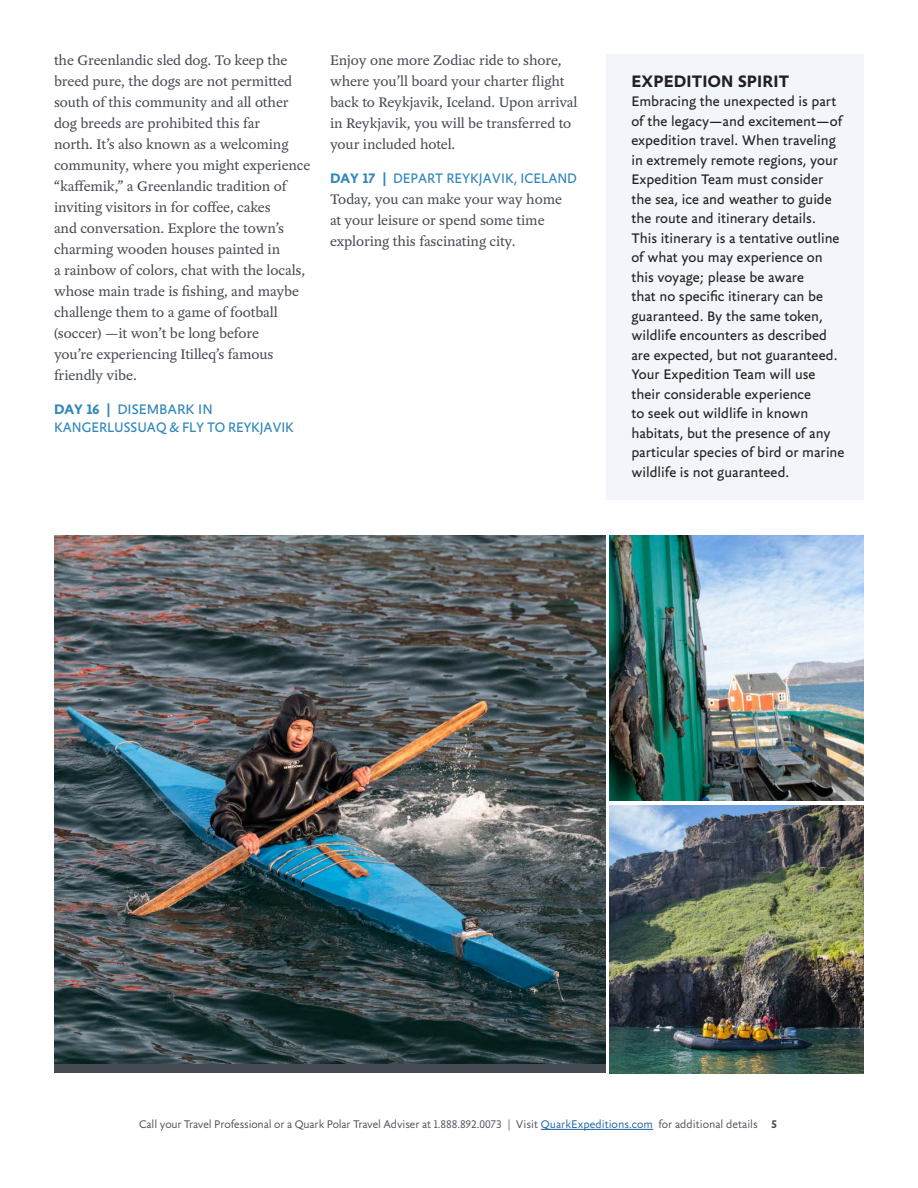
<style>
.page{position:relative;width:918px;height:1188px;background:#fff}
.page>*{position:absolute;margin:0;border:0;box-sizing:border-box;transform-origin:0 0}
.t1{font:700 18px "Yoga Sans OT";letter-spacing:.01em;color:#231f20}
.Body_Copy{font:15px/21px "Yoga OT";letter-spacing:-.005em;color:#464b54}
.t2{font:15px/19.5px "Yoga Sans OT";color:#231f20}
.Day_by_Day_headers{font:15px/18px "Yoga Sans OT";color:#3287ba}
.Day_by_Day_headers-2{font:15px "Yoga Sans OT";color:#3287ba;scale:.95 1}
.t3{font:300 12px "Yoga Sans OT";letter-spacing:-.01em;color:#464b54}
.t4{font:700 12px "Yoga Sans OT";color:#464b54}
.s1{font-weight:700}
.s2{color:#175d9e}
</style>
<div class="page">
<div style="left:606px;top:54px;width:258px;height:446px;background:#f2f6fa"></div>
<img style="left:54px;top:535px;width:552px;height:528px">
<img style="left:609px;top:806px;width:255px;height:267px">
<img style="left:609px;top:535px;width:255px;height:266px">
<hr style="left:541px;top:1129px;width:112px;height:1px;background:#175d9e">
<p class="Body_Copy" style="left:54px;top:50px;width:258px">the Greenlandic sled dog. To keep the breed pure, the dogs are not permitted south of this community and all other dog breeds are prohibited this far<br>north. It’s also known as a welcoming community, where you might experience “kaffemik,” a Greenlandic tradition of inviting visitors in for coffee, cakes<br>and conversation. Explore the town’s charming wooden houses painted in<br>a rainbow of colors, chat with the locals, whose main trade is fishing, and maybe challenge them to a game of football (soccer) —it won’t be long before<br>you’re experiencing Itilleq’s famous friendly vibe.</p>
<p class="Day_by_Day_headers" style="left:54px;top:400px;width:241px"><span class="s1">DAY 16 |</span> DISEMBARK IN<br>KANGERLUSSUAQ &amp; FLY TO REYKJAVIK</p>
<p class="Body_Copy" style="left:330px;top:50px;width:249px">Enjoy one more Zodiac ride to shore, where you’ll board your charter flight back to Reykjavik, Iceland. Upon arrival in Reykjavik, you will be transferred to your included hotel.</p>
<p class="Day_by_Day_headers-2" style="left:330px;top:170px;width:261px"><span class="s1">DAY 17 |</span> DEPART REYKJAVIK, ICELAND</p>
<p class="Body_Copy" style="left:330px;top:189px;width:233px">Today, you can make your way home at your leisure or spend some time exploring this fascinating city.</p>
<p class="t1" style="left:631px;top:71px;width:159px">EXPEDITION SPIRIT</p>
<p class="t2" style="left:631px;top:92px;width:215px">Embracing the unexpected is part of the legacy—and excitement—of expedition travel. When traveling in extremely remote regions, your<br>Expedition Team must consider the sea, ice and weather to guide the route and itinerary details.<br>This itinerary is a tentative outline of what you may experience on this voyage; please be aware<br>that no specific itinerary can be guaranteed. By the same token, wildlife encounters as described are expected, but not guaranteed.<br>Your Expedition Team will use their considerable experience<br>to seek out wildlife in known habitats, but the presence of any particular species of bird or marine wildlife is not guaranteed.</p>
<p class="t3" style="left:139px;top:1118px;width:620px">Call your Travel Professional or a Quark Polar Travel Adviser at 1.888.892.0073 | Visit <span class="s2">QuarkExpeditions.com</span> for additional details</p>
<p class="t4" style="left:771px;top:1118px;width:7px">5</p>
</div>
